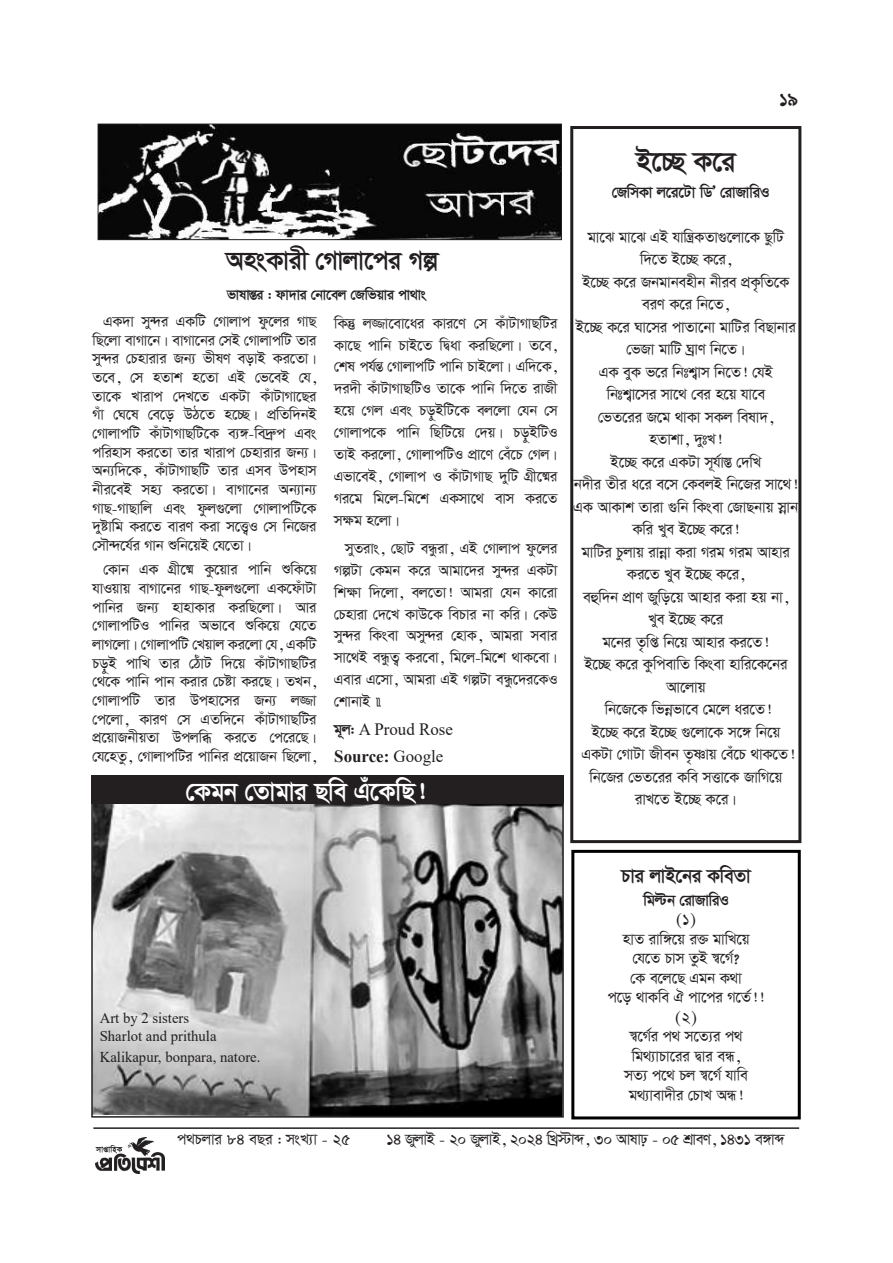
<style>
.page{position:relative;width:893px;height:1263px;background:#fff}
.page>*{position:absolute;margin:0;border:0;box-sizing:border-box;transform-origin:0 0}
.t1{font:700 33px "Sutonny MJ";color:#231f20}
.t2{font:700 30px "Sutonny MJ";color:#fff}
.t3{font:700 30px "Sutonny MJ";color:#231f20}
.t4{font:700 22.5px "Sutonny MJ";color:#231f20}
.t5{font:700 21px "Sutonny MJ";color:#231f20}
.t6{font:18px/22.5px "Sutonny MJ";color:#231f20;text-align:center}
.t7{font:18px "Sutonny MJ";letter-spacing:-.02em;color:#231f20}
.t8{font:700 18px "Sutonny MJ";color:#231f20}
.t9{font:17.25px/18.8px "Sutonny MJ";color:#231f20;text-align:justify}
.t10{font:17.25px/27.3px "Times New Roman";color:#231f20}
.t11{font:700 16.5px "Sutonny MJ";color:#1f1f1f}
.t12{font:15px/18px "Times New Roman";color:#231f20}
.s1{font-family:"Sutonny MJ";font-weight:700}
.s2{font-weight:700}
</style>
<div class="page">
<img style="left:95px;top:1137px;width:69px;height:36px">
<hr style="left:93px;top:1127px;width:706px;height:2px;background:#231f20">
<img style="left:100px;top:126px;width:460px;height:112px">
<div style="left:98px;top:124px;width:464px;height:116px;border:1px solid #231f20"></div>
<div style="left:570px;top:126px;width:231px;height:717px;border:3px solid #231f20"></div>
<div style="left:571px;top:850px;width:230px;height:269px;border:3px solid #000"></div>
<img style="left:94px;top:804px;width:467px;height:311px">
<div style="left:91px;top:776px;width:473px;height:342px;border:2px solid #231f20"></div>
<div style="left:91px;top:776px;width:473px;height:28px;background:#231f20"></div>
<p class="t5" style="left:780px;top:87px;width:20px">19</p>
<h2 class="t3" style="left:226px;top:244px;width:213px">ANSKVIX †MVJV‡CI MÍ</h2>
<p class="t11" style="left:227px;top:286px;width:200px">FVLVŠÍI : DV`VI †BV‡EJ †RWFQVI CV_VS</p>
<p class="t9" style="left:93px;top:313px;width:225px;text-indent:11px">GK`V MY›`I GKWU †MVJVC DZ‡JI MVQ WQ‡JV EVMV‡B| EVMV‡BI †MB †MVJVCWU ZVI MY›`I †PNVIVI RB¨ FXLY EOVB KI‡ZV| Z‡E, †M NZVK N‡ZV GB †F‡EB †H, ZV‡K LVIVC †`L‡Z GKUV KUVUVMV‡QI MUV †N‡L †E‡O DV‡Z N‡”Q| CÖWZW`BB †MVJVCWU KUVUVMVQWU‡K E¨½-WE`ªÆC GES CWINVM KI‡ZV ZVI LVIVC †PNVIVI RB¨| AB¨W`‡K, KUVUVMVQWU ZVI GME DCNVM BXI‡EB MN¨ KI‡ZV| EVMV‡BI AB¨VB¨ MVQ-MVQVWJ GES DZJ¸‡JV †MVJVCWU‡K `YÓVWG KI‡Z EVIY KIV M‡Ë¡I †M WB‡RI †MŠ›`‡H©I MVB ÏWB‡QB †H‡ZV|</p>
<p class="t9" style="left:93px;top:561px;width:225px;text-indent:11px">†KVB GK MÖX‡®§ KZ‡QVI CVWB ÏWK‡Q HVIQVQ EVMV‡BI MVQ-DZJ¸‡JV GK‡DUVUV CVWBI RB¨ NVNVKVI KIWQ‡JV| AVI †MVJVCWUI CVWBI AFV‡E ÏWK‡Q †H‡Z JVM‡JV| †MVJVCWU †LQVJ KI‡JV †H, GKWU PO–B CVWL ZVI †VUVU W`‡Q KUVUVMVQWUI †_‡K CVWB CVB KIVI †PÓV KI‡Q| ZLB, †MVJVCWU ZVI DCNV‡MI RB¨ J¾V †C‡JV, KVIY †M GZW`‡B KUVUVMVQWUI CÖ‡QVRBXQZV DCJWÄ KI‡Z †C‡I‡Q| †H‡NZZ, †MVJVCWUI CVWBI CÖ‡QVRB WQ‡JV,</p>
<p class="t9" style="left:334px;top:313px;width:225px;line-height:21.9px">WKŠ‘J¾V‡EV‡AI KVI‡Y †M KUVUVMVQWUI KV‡Q CVWB PVB‡Z WØAV KIWQ‡JV| Z‡E, †KL CH©ŠÍ†MVJVCWU CVWB PVB‡JV| GW`‡K, `I`X KUVUVMVQWUI ZV‡K CVWB W`‡Z IVRX N‡Q †MJ GES PO–BWU‡K EJ‡JV †HB †M †MVJVC‡K CVWB WQWU‡Q †`Q| PO–BWUI ZVB KI‡JV, †MVJVCWUI CÖV‡Y †EU‡P †MJ| GFV‡EB, †MVJVC I KUVUVMVQ `YWU MÖX‡®§I MI‡G WG‡J-WG‡K GKMV‡_ EVM KI‡Z MŸG N‡JV|</p>
<p class="t9" style="left:334px;top:538px;width:225px;line-height:21.9px;text-indent:11px">MYZIVS, †QVU EÜZIV, GB †MVJVC DZ‡JI MÍUV †KGB K‡I AVGV‡`I MY›`I GKUV WKŸV W`‡JV, EJ‡ZV! AVGIV †HB KV‡IV †PNVIV †`‡L KVD‡K WEPVI BV KWI| †KD MY›`I WKSEV AMY›`I †NVK, AVGIV MEVI MV‡_B EÜZZ¡KI‡EV, WG‡J-WG‡K _VK‡EV| GEVI G‡MV, AVGIV GB MÍUV EÜZ‡`I‡KI †KVBVB \</p>
<p class="t10" style="left:334px;top:715px;width:120px"><span class="s1">G~J:</span> A Proud Rose<br><span class="s2">Source:</span> Google</p>
<h2 class="t2" style="left:186px;top:774px;width:241px">†KGB †ZVGVI QWE GU‡KWQ!</h2>
<h1 class="t1" style="left:636px;top:143px;width:100px">B‡”Q K‡I</h1>
<p class="t8" style="left:612px;top:182px;width:158px">†RWMKV J‡I‡UV WWÕ †IVRVWII</p>
<p class="t6" style="left:574px;top:227px;width:226px">GV‡S GV‡S GB HVWŠ¿KZV¸‡JV‡K QZWU<br>W`‡Z B‡”Q K‡I,<br>B‡”Q K‡I RBGVBENXB BXIE CÖK…WZ‡K<br>EIY K‡I WB‡Z,<br>B‡”Q K‡I NV‡MI CVZV‡BV GVWUI WEQVBVI †FRV GVWU NªVY WB‡Z|<br>GK EYK F‡I WBTK¦VM WB‡Z! †HB<br>WBTK¦V‡MI MV‡_ †EI N‡Q HV‡E<br>†FZ‡II R‡G _VKV MKJ WELV`,<br>NZVKV, `YTL!<br>B‡”Q K‡I GKUV M~H©V¯Í†`WL<br>B`XI ZXI A‡I E‡M †KEJB WB‡RI MV‡_!<br>GK AVKVK ZVIV ¸WB WKSEV †RVQBVQ MŒVB<br>KWI LYE B‡”Q K‡I!<br>GVWUI PZJVQ IVBŒV KIV MIG MIG AVNVI<br>KI‡Z LYE B‡”Q K‡I,<br>EÛW`B CÖVY RYWO‡Q AVNVI KIV NQ BV,<br>LYE B‡”Q K‡I<br>G‡BI Z…Wß WB‡Q AVNVI KI‡Z!<br>B‡”Q K‡I KZWCEVWZ WKSEV NVWI‡K‡BI<br>AV‡JVQ<br>WB‡R‡K WFBŒFV‡E †G‡J AI‡Z!<br>B‡”Q K‡I B‡”Q ¸‡JV‡K M‡½ WB‡Q<br>GKUV †MVUV RXEB Z…ÒVQ †EU‡P _VK‡Z!<br>WB‡RI †FZ‡II KWE MËV‡K RVWM‡Q<br>IVL‡Z B‡”Q K‡I|</p>
<p class="t12" style="left:100px;top:1008px;width:118px">Art by 2 sisters<br>Sharlot and prithula</p>
<p class="t12" style="left:100px;top:1047px;width:162px">Kalikapur, bonpara, natore.</p>
<h3 class="t4" style="left:622px;top:864px;width:130px">PVI JVB‡BI KWEZV</h3>
<p class="t8" style="left:644px;top:890px;width:86px">WGËB †IVRVWII</p>
<p class="t6" style="left:608px;top:911px;width:158px;line-height:19.5px">(1)<br>NVZ IVW½‡Q I³ GVWL‡Q †H‡Z PVM ZZB ¯^‡M©?<br>†K E‡J‡Q GGB K_V<br>C‡O _VKWE H CV‡CI M‡Z©!! (2)<br>¯^‡M©I C_ M‡Z¨I C_<br>WG_¨VPV‡II ØVI EÜ,<br>MZ¨ C‡_ PJ ¯^‡M©HVWE<br>G_¨VEV`XI †PVL AÜ!</p>
<p class="t6" style="left:177px;top:1129px;width:175px">C_PJVI 84 EQI : MSL¨V - 25</p>
<p class="t7" style="left:387px;top:1129px;width:399px">14 RYJVB - 20 RYJVB, 2024 WLª÷VÃ, 30 AVLVP - 05 KÖVEY, 1431 E½VÃ</p>
</div>
